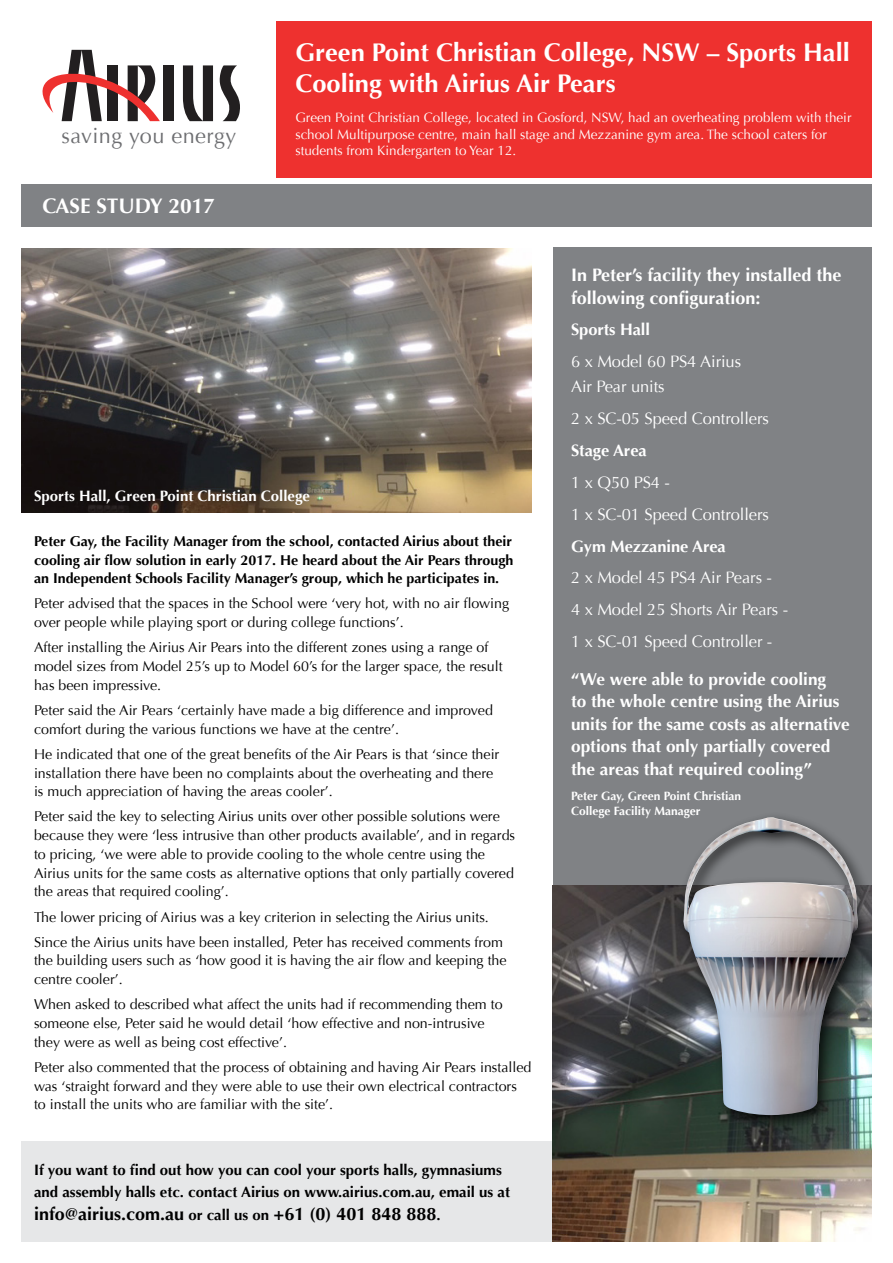
<style>
.page{position:relative;width:893px;height:1263px;background:#fff}
.page>*{position:absolute;margin:0;border:0;box-sizing:border-box;transform-origin:0 0}
.t1{font:700 25.5px/31.5px "Optima";color:#fff}
.t2{font:21.75px "Optima";letter-spacing:.02em;color:#6d6e71}
.t3{font:700 21px "Optima";color:#fff}
.t4{font:700 18px/22.5px "Optima";color:#fff}
.t5{font:700 18px "Optima";color:#000}
.t6{font:700 17.25px/22.5px "Optima";color:#fff}
.t7{font:16.5px/32px "Optima";letter-spacing:-.005em;color:#fff}
.t8{font:700 16.5px "Optima";letter-spacing:-.005em;color:#fff}
.t9{font:700 15px/22.5px "Optima";color:#000}
.t10{font:700 15px "Optima";color:#fff}
.t11{font:14.25px/18.8px "Optima";color:#000}
.t12{font:700 14.25px/18.8px "Optima";color:#000;text-align:justify}
.t13{font:13.5px/16.5px "Optima";color:#fff}
.t14{font:700 12px/15px "Optima";color:#fff}
.s1{font-size:15px}
</style>
<div class="page">
<div style="left:553px;top:248px;width:319px;height:694px;background:#808285"></div>
<div style="left:21px;top:1141px;width:538px;height:101px;background:#e6e7e8"></div>
<div style="left:276px;top:21px;width:596px;height:156px;background:#ee312f"></div>
<div style="left:163px;top:65px;width:11px;height:56px;background:#221f20"></div>
<svg style="left:183px;top:65px;width:57px;height:56px"></svg>
<svg style="left:42px;top:50px;width:118px;height:71px"></svg>
<img style="left:21px;top:249px;width:510px;height:263px">
<div style="left:21px;top:184px;width:851px;height:42px;background:#808285"></div>
<img style="left:553px;top:886px;width:319px;height:356px">
<div style="left:678px;top:811px;width:196px;height:320px;background:#000;opacity:.75"></div>
<img style="left:683px;top:817px;width:175px;height:298px">
<h2 class="t2" style="left:62px;top:123px;width:176px">saving you energy</h2>
<h3 class="t3" style="left:43px;top:193px;width:174px">CASE STUDY 2017</h3>
<h1 class="t1" style="left:295px;top:37px;width:556px">Green Point Christian College, NSW – Sports Hall<br>Cooling with Airius Air Pears</h1>
<p class="t13" style="left:295px;top:109px;width:558px">Green Point Christian College, located in Gosford, NSW, had an overheating problem with their school Multipurpose centre, main hall stage and Mezzanine gym area. The school caters for students from Kindergarten to Year 12.</p>
<p class="t4" style="left:571px;top:264px;width:272px">In Peter’s facility they installed the following configuration:</p>
<p class="t10" style="left:34px;top:487px;width:278px">Sports Hall, Green Point Christian College</p>
<p class="t12" style="left:34px;top:532px;width:481px">Peter Gay, the Facility Manager from the school, contacted Airius about their cooling air flow solution in early 2017. He heard about the Air Pears through an Independent Schools Facility Manager’s group, which he participates in.</p>
<p class="t11" style="left:34px;top:594px;width:477px">Peter advised that the spaces in the School were ‘very hot, with no air flowing over people while playing sport or during college functions’.</p>
<p class="t11" style="left:34px;top:638px;width:470px">After installing the Airius Air Pears into the different zones using a range of model sizes from Model 25’s up to Model 60’s for the larger space, the result has been impressive.</p>
<p class="t11" style="left:34px;top:701px;width:460px">Peter said the Air Pears ‘certainly have made a big difference and improved comfort during the various functions we have at the centre’.</p>
<p class="t11" style="left:34px;top:745px;width:467px">He indicated that one of the great benefits of the Air Pears is that ‘since their installation there have been no complaints about the overheating and there is much appreciation of having the areas cooler’.</p>
<p class="t11" style="left:34px;top:807px;width:483px">Peter said the key to selecting Airius units over other possible solutions were because they were ‘less intrusive than other products available’, and in regards to pricing, ‘we were able to provide cooling to the whole centre using the Airius units for the same costs as alternative options that only partially covered the areas that required cooling’.</p>
<p class="t11" style="left:34px;top:904px;width:471px;line-height:25px">The lower pricing of Airius was a key criterion in selecting the Airius units.<br>Since the Airius units have been installed, Peter has received comments from</p>
<p class="t11" style="left:34px;top:951px;width:474px">the building users such as ‘how good it is having the air flow and keeping the centre cooler’.</p>
<p class="t11" style="left:34px;top:995px;width:470px">When asked to described what affect the units had if recommending them to someone else, Peter said he would detail ‘how effective and non-intrusive they were as well as being cost effective’.</p>
<p class="t11" style="left:34px;top:1058px;width:499px">Peter also commented that the process of obtaining and having Air Pears installed was ‘straight forward and they were able to use their own electrical contractors to install the units who are familiar with the site’.</p>
<p class="t9" style="left:34px;top:1159px;width:477px">If you want to find out how you can cool your sports halls, gymnasiums and assembly halls etc. contact Airius on www.airius.com.au, email us at</p>
<p class="t5" style="left:34px;top:1203px;width:408px">info@airius.com.au <span class="s1">or call us on</span> +61 (0) 401 848 888<span class="s1">.</span></p>
<p class="t8" style="left:571px;top:319px;width:80px">Sports Hall</p>
<p class="t7" style="left:571px;top:348px;width:171px;line-height:25.5px">6 x Model 60 PS4 Airius<br>Air Pear units</p>
<p class="t7" style="left:571px;top:403px;width:199px">2 x SC-05 Speed Controllers</p>
<p class="t8" style="left:571px;top:441px;width:77px">Stage Area</p>
<p class="t7" style="left:571px;top:466px;width:199px">1 x Q50 PS4 -<br>1 x SC-01 Speed Controllers</p>
<p class="t8" style="left:571px;top:536px;width:156px">Gym Mezzanine Area</p>
<p class="t7" style="left:571px;top:562px;width:219px">2 x Model 45 PS4 Air Pears -<br>4 x Model 25 Shorts Air Pears -<br>1 x SC-01 Speed Controller -</p>
<p class="t6" style="left:571px;top:668px;width:280px">“We were able to provide cooling<br>to the whole centre using the Airius units for the same costs as alternative options that only partially covered the areas that required cooling”</p>
<p class="t14" style="left:571px;top:789px;width:172px">Peter Gay, Green Point Christian<br>College Facility Manager</p>
</div>
